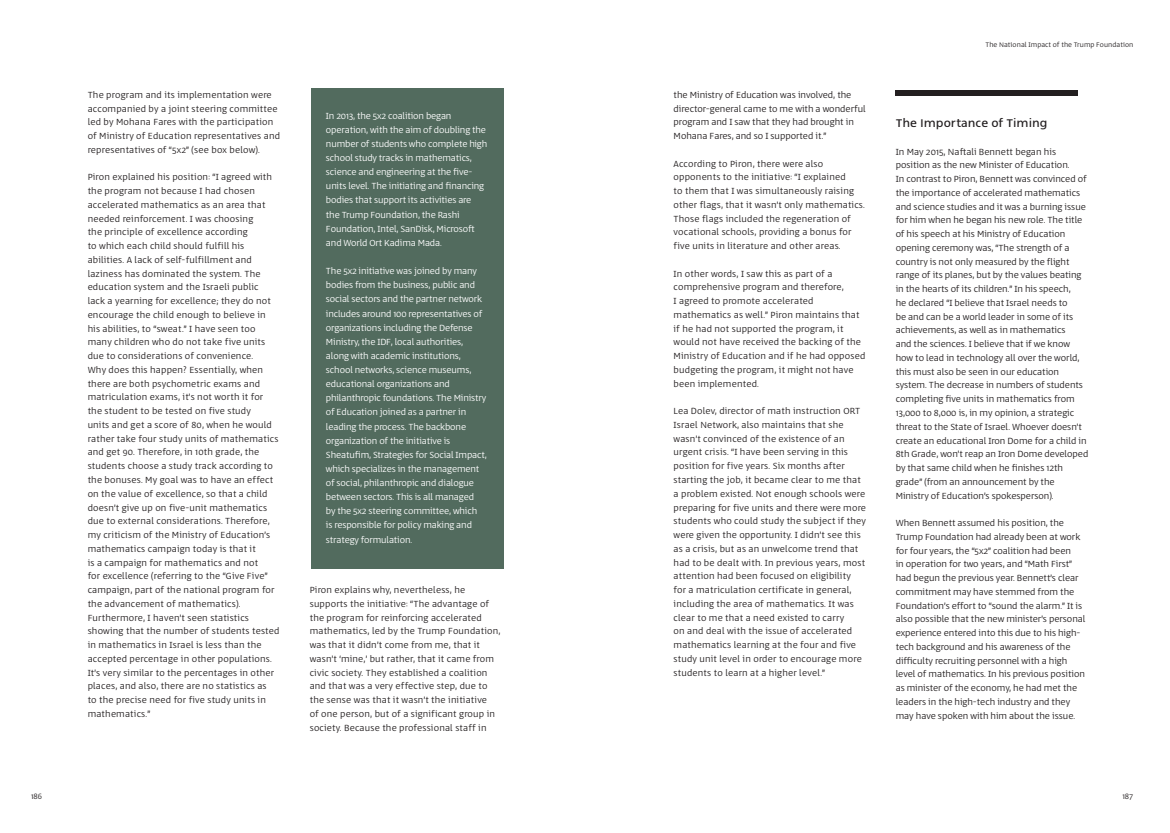
<style>
.page{position:relative;width:1170px;height:833px;background:#fff}
.page>*{position:absolute;margin:0;border:0;box-sizing:border-box;transform-origin:0 0}
.t1{font:13.75px "Narkiss Block";color:#231f20}
.t2{font:300 10px/13.8px "Abraham";letter-spacing:.02em;color:#231f20}
.t3{font:300 10px/13.8px "Abraham";color:#231f20}
.t4{font:300 10px/14.1px "Abraham";letter-spacing:-.01em;color:#fff}
.t5{font:300 8.75px "Abraham";color:#231f20}
.t6{font:300 7.5px "Abraham";letter-spacing:.01em;color:#231f20}
</style>
<div class="page">
<div style="left:895px;top:90px;width:182px;height:6px;background:#231f20"></div>
<div style="left:310px;top:89px;width:193px;height:480px;background:#526b5e"></div>
<p class="t2" style="left:88px;top:88px;width:194px">The program and its implementation were accompanied by a joint steering committee led by Mohana Fares with the participation of Ministry of Education representatives and representatives of “5x2” (see box below).</p>
<p class="t2" style="left:88px;top:171px;width:192px">Piron explained his position: “I agreed with the program not because I had chosen accelerated mathematics as an area that needed reinforcement. I was choosing<br>the principle of excellence according<br>to which each child should fulfill his abilities. A lack of self-fulfillment and laziness has dominated the system. The education system and the Israeli public<br>lack a yearning for excellence; they do not encourage the child enough to believe in his abilities, to “sweat.” I have seen too many children who do not take five units due to considerations of convenience.<br>Why does this happen? Essentially, when there are both psychometric exams and matriculation exams, it’s not worth it for the student to be tested on five study<br>units and get a score of 80, when he would rather take four study units of mathematics and get 90. Therefore, in 10th grade, the students choose a study track according to the bonuses. My goal was to have an effect on the value of excellence, so that a child doesn’t give up on five-unit mathematics due to external considerations. Therefore, my criticism of the Ministry of Education’s mathematics campaign today is that it<br>is a campaign for mathematics and not<br>for excellence (referring to the “Give Five” campaign, part of the national program for the advancement of mathematics).</p>
<p class="t2" style="left:88px;top:611px;width:193px">Furthermore, I haven’t seen statistics showing that the number of students tested in mathematics in Israel is less than the accepted percentage in other populations.<br>It’s very similar to the percentages in other places, and also, there are no statistics as<br>to the precise need for five study units in mathematics.”</p>
<p class="t4" style="left:326px;top:109px;width:163px">In 2013, the 5x2 coalition began operation, with the aim of doubling the number of students who complete high school study tracks in mathematics, science and engineering at the five&shy;units level. The initiating and financing bodies that support its activities are the Trump Foundation, the Rashi Foundation, Intel, SanDisk, Microsoft and World Ort Kadima Mada.</p>
<p class="t4" style="left:326px;top:264px;width:162px">The 5x2 initiative was joined by many bodies from the business, public and social sectors and the partner network includes around 100 representatives of organizations including the Defense Ministry, the IDF, local authorities, along with academic institutions, school networks, science museums, educational organizations and philanthropic foundations. The Ministry of Education joined as a partner in leading the process. The backbone organization of the initiative is Sheatufim, Strategies for Social Impact, which specializes in the management of social, philanthropic and dialogue between sectors. This is all managed<br>by the 5x2 steering committee, which<br>is responsible for policy making and strategy formulation.</p>
<p class="t2" style="left:310px;top:583px;width:192px">Piron explains why, nevertheless, he supports the initiative: “The advantage of the program for reinforcing accelerated mathematics, led by the Trump Foundation, was that it didn’t come from me, that it wasn’t ‘mine,’ but rather, that it came from civic society. They established a coalition and that was a very effective step, due to the sense was that it wasn’t the initiative<br>of one person, but of a significant group in society. Because the professional staff in</p>
<p class="t3" style="left:673px;top:88px;width:193px">the Ministry of Education was involved, the director-general came to me with a wonderful program and I saw that they had brought in Mohana Fares, and so I supported it.”</p>
<p class="t2" style="left:673px;top:157px;width:193px">According to Piron, there were also opponents to the initiative: “I explained<br>to them that I was simultaneously raising other flags, that it wasn’t only mathematics.<br>Those flags included the regeneration of vocational schools, providing a bonus for five units in literature and other areas.</p>
<p class="t2" style="left:673px;top:267px;width:193px">In other words, I saw this as part of a comprehensive program and therefore,<br>I agreed to promote accelerated mathematics as well.” Piron maintains that if he had not supported the program, it would not have received the backing of the Ministry of Education and if he had opposed budgeting the program, it might not have been implemented.</p>
<p class="t2" style="left:673px;top:404px;width:194px">Lea Dolev, director of math instruction ORT Israel Network, also maintains that she wasn’t convinced of the existence of an urgent crisis. “I have been serving in this position for five years. Six months after starting the job, it became clear to me that a problem existed. Not enough schools were preparing for five units and there were more students who could study the subject if they were given the opportunity. I didn’t see this as a crisis, but as an unwelcome trend that had to be dealt with. In previous years, most attention had been focused on eligibility<br>for a matriculation certificate in general, including the area of mathematics. It was clear to me that a need existed to carry<br>on and deal with the issue of accelerated mathematics learning at the four and five study unit level in order to encourage more students to learn at a higher level.”</p>
<p class="t6" style="left:985px;top:40px;width:149px">The National Impact of the Trump Foundation</p>
<p class="t1" style="left:895px;top:116px;width:153px">The Importance of Timing</p>
<p class="t3" style="left:895px;top:145px;width:175px">In May 2015, Naftali Bennett began his position as the new Minister of Education.</p>
<p class="t3" style="left:895px;top:172px;width:194px">In contrast to Piron, Bennett was convinced of the importance of accelerated mathematics and science studies and it was a burning issue for him when he began his new role. The title of his speech at his Ministry of Education opening ceremony was, “The strength of a country is not only measured by the flight range of its planes, but by the values beating in the hearts of its children.” In his speech,<br>he declared “I believe that Israel needs to<br>be and can be a world leader in some of its achievements, as well as in mathematics<br>and the sciences. I believe that if we know how to lead in technology all over the world, this must also be seen in our education system. The decrease in numbers of students completing five units in mathematics from 13,000 to 8,000 is, in my opinion, a strategic threat to the State of Israel. Whoever doesn’t create an educational Iron Dome for a child in 8th Grade, won’t reap an Iron Dome developed by that same child when he finishes 12th grade” (from an announcement by the Ministry of Education’s spokesperson).</p>
<p class="t3" style="left:895px;top:516px;width:191px">When Bennett assumed his position, the Trump Foundation had already been at work for four years, the “5x2” coalition had been<br>in operation for two years, and “Math First” had begun the previous year. Bennett’s clear commitment may have stemmed from the Foundation’s effort to “sound the alarm.” It is also possible that the new minister’s personal experience entered into this due to his high&shy;tech background and his awareness of the difficulty recruiting personnel with a high level of mathematics. In his previous position as minister of the economy, he had met the leaders in the high-tech industry and they may have spoken with him about the issue.</p>
<p class="t5" style="left:31px;top:789px;width:13px">186</p>
<p class="t5" style="left:1122px;top:789px;width:13px">187</p>
</div>
